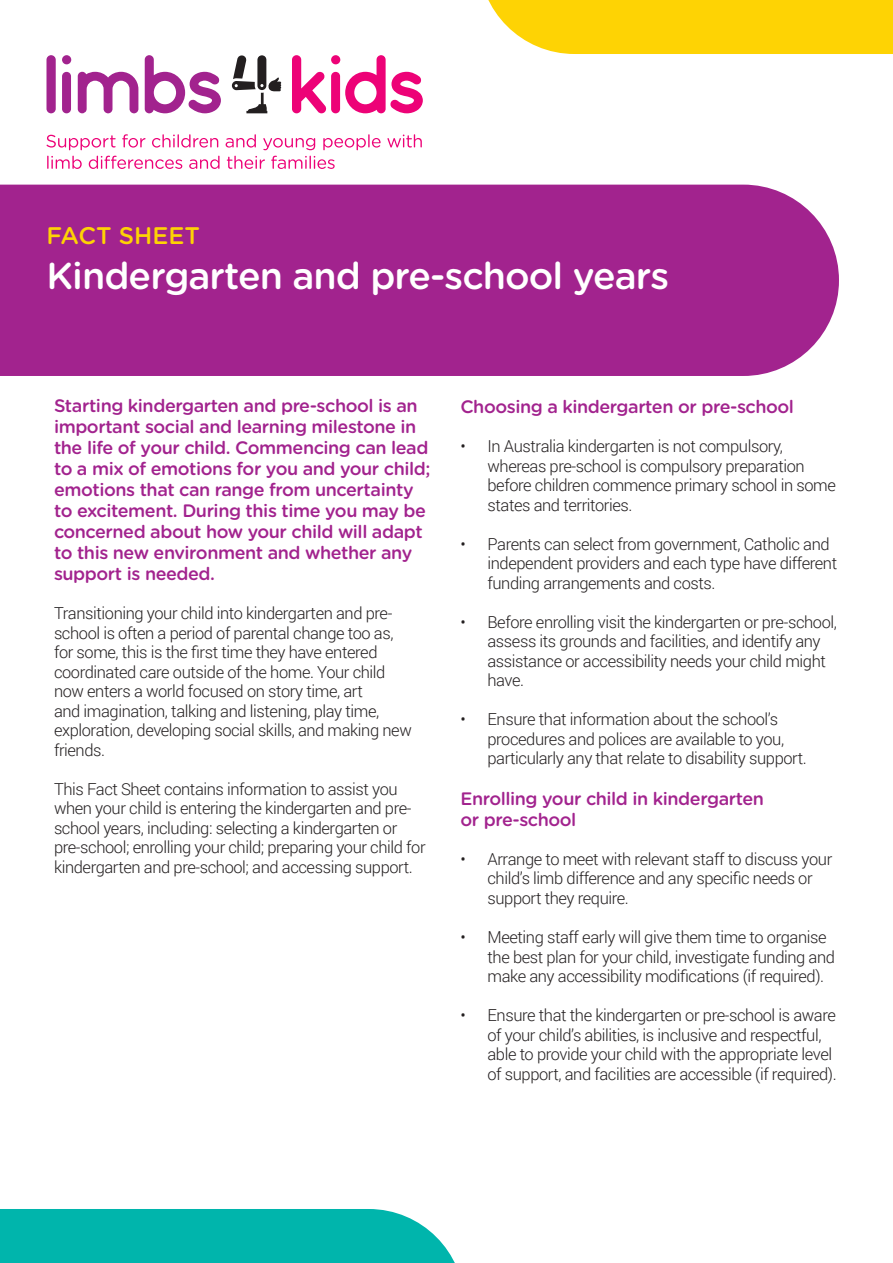
<style>
.page{position:relative;width:893px;height:1263px;background:#fff}
.page>*{position:absolute;margin:0;border:0;box-sizing:border-box;transform-origin:0 0}
.t1{font:500 37.5px "Gotham Rounded";letter-spacing:-.025em;color:#fff}
.t2{font:500 24px "Gotham Rounded";color:#fed304}
.t3{font:500 18px/21px "Gotham Rounded";letter-spacing:-.025em;color:#a2238e}
.t4{font:300 16.5px/19.5px "Roboto";letter-spacing:-.025em;color:#231f20}
</style>
<div class="page">
<div style="left:488px;top:0;width:405px;height:54px;background:#fed304"></div>
<div style="left:0;top:1209px;width:455px;height:54px;background:#00b5ac"></div>
<div style="left:0;top:185px;width:839px;height:191px;background:#a2238e"></div>
<svg style="left:232px;top:56px;width:49px;height:57px"></svg>
<div style="left:46px;top:56px;width:10px;height:57px;background:#a2238e;border-radius:5px"></div>
<div style="left:62px;top:72px;width:9px;height:41px;background:#a2238e;border-radius:5px"></div>
<svg style="left:78px;top:72px;width:60px;height:41px"></svg>
<svg style="left:145px;top:56px;width:76px;height:57px"></svg>
<div style="left:62px;top:56px;width:9px;height:8px;background:#a2238e;border-radius:50%"></div>
<svg style="left:292px;top:56px;width:35px;height:57px"></svg>
<div style="left:331px;top:72px;width:9px;height:41px;background:#ed0277;border-radius:5px"></div>
<svg style="left:345px;top:56px;width:78px;height:57px"></svg>
<div style="left:331px;top:56px;width:9px;height:8px;background:#ed0277;border-radius:50%"></div>
<svg style="left:47px;top:135px;width:69px;height:15px"></svg>
<svg style="left:122px;top:134px;width:23px;height:14px"></svg>
<svg style="left:152px;top:134px;width:66px;height:14px"></svg>
<svg style="left:226px;top:134px;width:30px;height:14px"></svg>
<svg style="left:263px;top:138px;width:52px;height:12px"></svg>
<svg style="left:323px;top:134px;width:58px;height:16px"></svg>
<svg style="left:387px;top:134px;width:35px;height:14px"></svg>
<svg style="left:47px;top:156px;width:35px;height:13px"></svg>
<svg style="left:89px;top:156px;width:93px;height:13px"></svg>
<svg style="left:189px;top:156px;width:31px;height:13px"></svg>
<svg style="left:227px;top:156px;width:38px;height:13px"></svg>
<svg style="left:271px;top:156px;width:64px;height:13px"></svg>
<p class="t2" style="left:46px;top:218px;width:155px">FACT SHEET</p>
<p class="t1" style="left:46px;top:249px;width:624px">Kindergarten and pre-school years</p>
<p class="t3" style="left:54px;top:394px;width:378px">Starting kindergarten and pre-school is an important social and learning milestone in the life of your child. Commencing can lead to a mix of emotions for you and your child; emotions that can range from uncertainty to excitement. During this time you may be concerned about how your child will adapt to this new environment and whether any support is needed.</p>
<p class="t4" style="left:54px;top:603px;width:359px">Transitioning your child into kindergarten and pre&shy;school is often a period of parental change too as, for some, this is the first time they have entered coordinated care outside of the home. Your child now enters a world focused on story time, art<br>and imagination, talking and listening, play time, exploration, developing social skills, and making new friends.</p>
<p class="t4" style="left:54px;top:778px;width:373px">This Fact Sheet contains information to assist you when your child is entering the kindergarten and pre&shy;school years, including: selecting a kindergarten or pre-school; enrolling your child; preparing your child for kindergarten and pre-school; and accessing support.</p>
<p class="t3" style="left:460px;top:396px;width:335px">Choosing a kindergarten or pre-school</p>
<p class="t4" style="left:487px;top:436px;width:350px;text-indent:-27px">• In Australia kindergarten is not compulsory, whereas pre-school is compulsory preparation before children commence primary school in some states and territories.</p>
<p class="t4" style="left:487px;top:534px;width:351px;text-indent:-27px">• Parents can select from government, Catholic and independent providers and each type have different funding arrangements and costs.</p>
<p class="t4" style="left:487px;top:612px;width:351px;text-indent:-27px">• Before enrolling visit the kindergarten or pre-school, assess its grounds and facilities, and identify any assistance or accessibility needs your child might have.</p>
<p class="t4" style="left:487px;top:709px;width:321px;text-indent:-27px">• Ensure that information about the school’s procedures and polices are available to you, particularly any that relate to disability support.</p>
<p class="t3" style="left:460px;top:787px;width:305px">Enrolling your child in kindergarten</p>
<p class="t3" style="left:460px;top:808px;width:117px">or pre-school</p>
<p class="t4" style="left:487px;top:849px;width:346px;text-indent:-27px">• Arrange to meet with relevant staff to discuss your child’s limb difference and any specific needs or support they require.</p>
<p class="t4" style="left:487px;top:927px;width:349px;text-indent:-27px">• Meeting staff early will give them time to organise the best plan for your child, investigate funding and make any accessibility modifications (if required).</p>
<p class="t4" style="left:487px;top:1005px;width:351px;text-indent:-27px">• Ensure that the kindergarten or pre-school is aware of your child’s abilities, is inclusive and respectful, able to provide your child with the appropriate level of support, and facilities are accessible (if required).</p>
</div>
